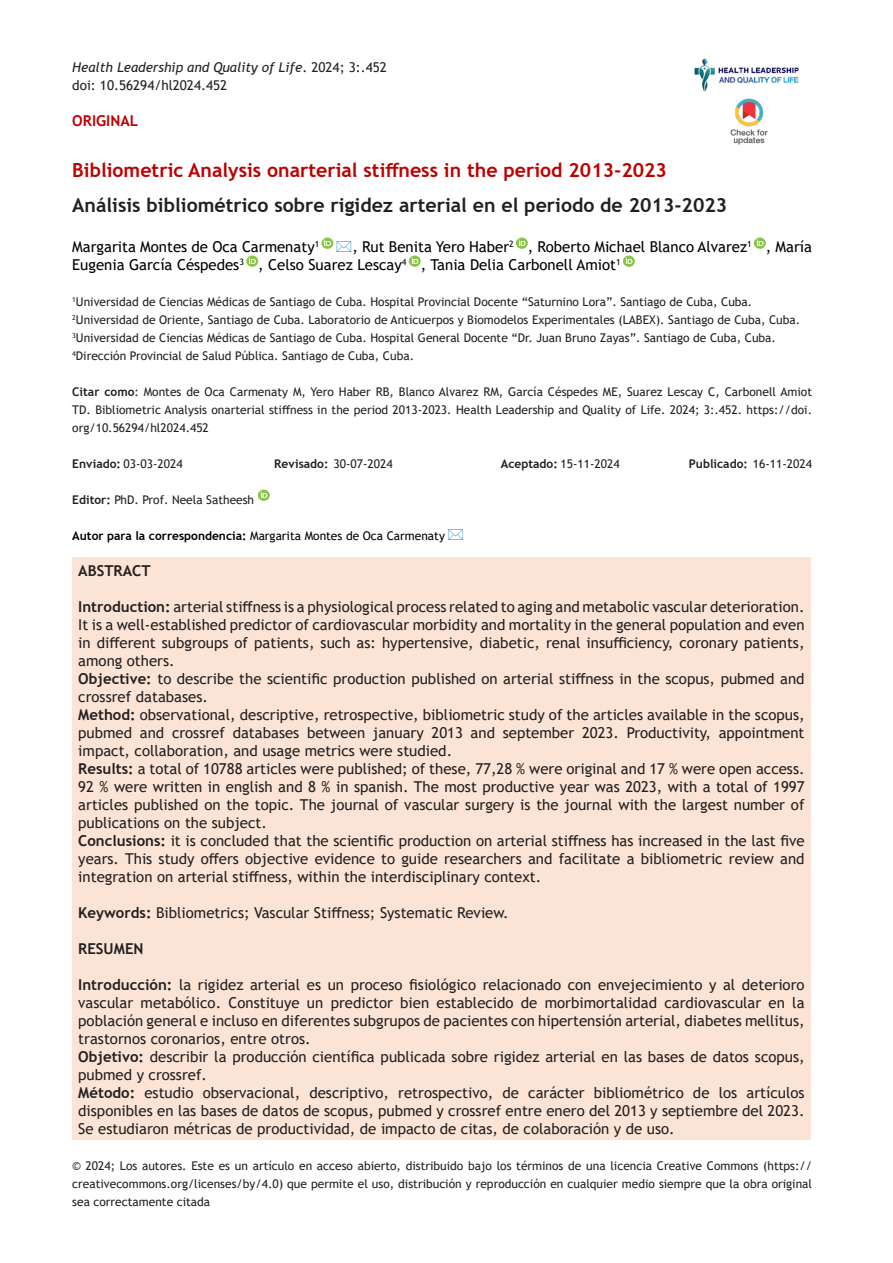
<style>
.page{position:relative;width:893px;height:1263px;background:#fff}
.page>*{position:absolute;margin:0;border:0;box-sizing:border-box;transform-origin:0 0}
.t1{font:700 19.5px "Trebuchet MS";color:#231f20}
.t2{font:700 19.5px "Trebuchet MS";color:#be0000}
.t3{font:15px/18px "Trebuchet MS";color:#231f20;text-align:justify}
.t4{font:15px/18px "Trebuchet MS";color:#000}
.t5{font:700 15px "Trebuchet MS";color:#231f20}
.t6{font:700 15px "Trebuchet MS";color:#be0000}
.t7{font:italic 13.5px "Trebuchet MS";color:#231f20}
.t8{font:13.5px "Trebuchet MS";color:#231f20}
.t9{font:12px/18px "Trebuchet MS";color:#231f20;text-align:justify}
.t10{font:12px "Trebuchet MS";color:#000001}
.t11{font:700 12px "Trebuchet MS";color:#231f20}
.s1{font-style:normal}
.s2{font-weight:700}
.s3{font-weight:400}
</style>
<div class="page">
<img style="left:694px;top:58px;width:105px;height:34px">
<img style="left:730px;top:98px;width:38px;height:47px">
<svg style="left:516px;top:238px;width:12px;height:11px"></svg>
<svg style="left:754px;top:238px;width:12px;height:11px"></svg>
<svg style="left:246px;top:256px;width:12px;height:11px"></svg>
<svg style="left:409px;top:256px;width:12px;height:11px"></svg>
<svg style="left:623px;top:256px;width:12px;height:11px"></svg>
<div style="left:72px;top:557px;width:739px;height:583px;background:#fbe4d5"></div>
<svg style="left:258px;top:490px;width:12px;height:11px"></svg>
<svg style="left:321px;top:238px;width:13px;height:11px"></svg>
<p class="t7" style="left:72px;top:59px;width:316px">Health Leadership and Quality of Life<span class="s1">. 2024; 3:.452</span></p>
<p class="t8" style="left:72px;top:77px;width:157px">doi: 10.56294/hl2024.452</p>
<p class="t6" style="left:72px;top:111px;width:67px">ORIGINAL</p>
<p class="t2" style="left:72px;top:158px;width:596px">Bibliometric Analysis onarterial stiffness in the period 2013-2023</p>
<p class="t1" style="left:72px;top:193px;width:656px">Análisis bibliométrico sobre rigidez arterial en el periodo de 2013-2023</p>
<p class="t4" style="left:72px;top:238px;width:741px;text-indent:280px">, Rut Benita Yero Haber<sup>2</sup> , Roberto Michael Blanco Alvarez<sup>1</sup> , María<br>Eugenia García Céspedes<sup>3</sup> , Celso Suarez Lescay<sup>4</sup> , Tania Delia Carbonell Amiot<sup>1</sup></p>
<p class="t4" style="left:72px;top:238px;width:249px">Margarita Montes de Oca Carmenaty<sup>1</sup></p>
<p class="t9" style="left:72px;top:293px;width:681px"><sup>1</sup>Universidad de Ciencias Médicas de Santiago de Cuba. Hospital Provincial Docente “Saturnino Lora”. Santiago de Cuba, Cuba.</p>
<p class="t9" style="left:72px;top:311px;width:729px"><sup>2</sup>Universidad de Oriente, Santiago de Cuba. Laboratorio de Anticuerpos y Biomodelos Experimentales (LABEX). Santiago de Cuba, Cuba.</p>
<p class="t9" style="left:72px;top:329px;width:705px"><sup>3</sup>Universidad de Ciencias Médicas de Santiago de Cuba. Hospital General Docente “Dr. Juan Bruno Zayas”. Santiago de Cuba, Cuba.</p>
<p class="t9" style="left:72px;top:347px;width:343px"><sup>4</sup>Dirección Provincial de Salud Pública. Santiago de Cuba, Cuba.</p>
<p class="t9" style="left:72px;top:383px;width:741px"><span class="s2">Citar como</span>: Montes de Oca Carmenaty M, Yero Haber RB, Blanco Alvarez RM, García Céspedes ME, Suarez Lescay C, Carbonell Amiot TD. Bibliometric Analysis onarterial stiffness in the period 2013-2023. Health Leadership and Quality of Life. 2024; 3:.452. https://doi. org/10.56294/hl2024.452</p>
<p class="t9" style="left:72px;top:455px;width:112px"><span class="s2">Enviado:</span> 03-03-2024</p>
<p class="t9" style="left:274px;top:455px;width:120px"><span class="s2">Revisado:</span> 30-07-2024</p>
<p class="t9" style="left:501px;top:455px;width:120px"><span class="s2">Aceptado:</span> 15-11-2024</p>
<p class="t11" style="left:689px;top:456px;width:125px">Publicado: <span class="s3">16-11-2024</span></p>
<p class="t9" style="left:72px;top:491px;width:183px"><span class="s2">Editor:</span> PhD. Prof. Neela Satheesh</p>
<p class="t10" style="left:72px;top:528px;width:374px"><span class="s2">Autor para la correspondencia:</span> Margarita Montes de Oca Carmenaty</p>
<p class="t5" style="left:78px;top:561px;width:74px">ABSTRACT</p>
<p class="t3" style="left:78px;top:598px;width:728px"><span class="s2">Introduction:</span> arterial stiffness is a physiological process related to aging and metabolic vascular deterioration.<br>It is a well-established predictor of cardiovascular morbidity and mortality in the general population and even in different subgroups of patients, such as: hypertensive, diabetic, renal insufficiency, coronary patients, among others.</p>
<p class="t3" style="left:78px;top:670px;width:728px"><span class="s2">Objective:</span> to describe the scientific production published on arterial stiffness in the scopus, pubmed and crossref databases.</p>
<p class="t3" style="left:78px;top:706px;width:728px"><span class="s2">Method:</span> observational, descriptive, retrospective, bibliometric study of the articles available in the scopus, pubmed and crossref databases between january 2013 and september 2023. Productivity, appointment impact, collaboration, and usage metrics were studied.</p>
<p class="t3" style="left:78px;top:760px;width:728px"><span class="s2">Results:</span> a total of 10788 articles were published; of these, 77,28 % were original and 17 % were open access.<br>92 % were written in english and 8 % in spanish. The most productive year was 2023, with a total of 1997 articles published on the topic. The journal of vascular surgery is the journal with the largest number of publications on the subject.</p>
<p class="t3" style="left:78px;top:832px;width:728px"><span class="s2">Conclusions:</span> it is concluded that the scientific production on arterial stiffness has increased in the last five years. This study offers objective evidence to guide researchers and facilitate a bibliometric review and integration on arterial stiffness, within the interdisciplinary context.</p>
<p class="t3" style="left:78px;top:904px;width:432px"><span class="s2">Keywords:</span> Bibliometrics; Vascular Stiffness; Systematic Review.</p>
<p class="t5" style="left:78px;top:939px;width:67px">RESUMEN</p>
<p class="t3" style="left:78px;top:976px;width:728px"><span class="s2">Introducción:</span> la rigidez arterial es un proceso fisiológico relacionado con envejecimiento y al deterioro vascular metabólico. Constituye un predictor bien establecido de morbimortalidad cardiovascular en la población general e incluso en diferentes subgrupos de pacientes con hipertensión arterial, diabetes mellitus, trastornos coronarios, entre otros.</p>
<p class="t3" style="left:78px;top:1048px;width:728px"><span class="s2">Objetivo:</span> describir la producción científica publicada sobre rigidez arterial en las bases de datos scopus, pubmed y crossref.</p>
<p class="t3" style="left:78px;top:1084px;width:728px"><span class="s2">Método:</span> estudio observacional, descriptivo, retrospectivo, de carácter bibliométrico de los artículos disponibles en las bases de datos de scopus, pubmed y crossref entre enero del 2013 y septiembre del 2023.<br>Se estudiaron métricas de productividad, de impacto de citas, de colaboración y de uso.</p>
<p class="t9" style="left:72px;top:1157px;width:741px">© 2024; Los autores. Este es un artículo en acceso abierto, distribuido bajo los términos de una licencia Creative Commons (https:// creativecommons.org/licenses/by/4.0) que permite el uso, distribución y reproducción en cualquier medio siempre que la obra original sea correctamente citada</p>
</div>
